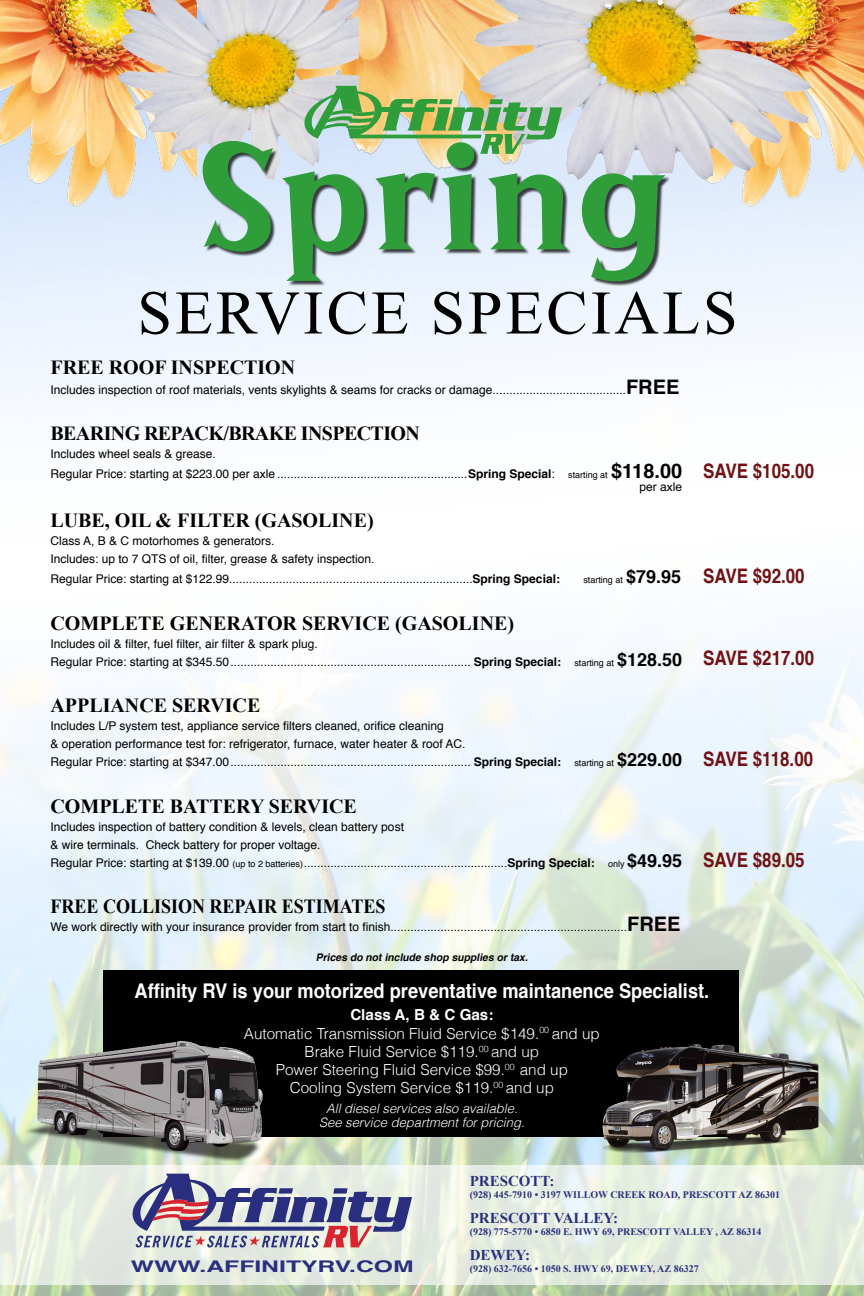
<style>
.page{position:relative;width:864px;height:1296px;background:#fff}
.page>*{position:absolute;margin:0;border:0;box-sizing:border-box;transform-origin:0 0}
.t1{font:155.35px "Sprocket BT";color:#2f9e3a;scale:1.07 1}
.t2{font:61.85px "Times New Roman";letter-spacing:.05em;color:#000}
.t3{font:700 20.3px "Helvetica";color:#fff;scale:.9 1}
.t4{font:700 20px "Times New Roman";color:#000}
.t5{font:700 20px "Helvetica";color:#711113;scale:.85 1}
.t6{font:700 20px "Times New Roman";letter-spacing:-.03em;color:#000}
.t7{font:700 20px "Times New Roman";color:#000;scale:.9 1}
.t8{font:700 20px "Helvetica";color:#000}
.t9{font:700 16.05px "Helvetica";color:#292f7e;scale:1.54 1}
.t10{font:300 15.2px/18.2px "Helvetica";color:#fff;text-align:center}
.t11{font:700 15px "Times New Roman";color:#292f7e}
.t12{font:italic 300 13px/14px "Helvetica";color:#fff;text-align:center}
.t13{font:12px/18px "Helvetica";color:#000}
.t14{font:700 12px "Helvetica";color:#000}
.t15{font:italic 700 10.5px "Helvetica";color:#000}
.t16{font:700 10px "Times New Roman";color:#292f7e}
.t17{font:9px "Helvetica";color:#000}
.s1{font-weight:700;font-size:20px}
.s2{font-weight:400}
.s3{font-weight:400;font-size:9px}
.s4{font-weight:700}
.s5{font-weight:700;font-size:18px}
.s6{font-size:18px}
.s7{font-size:9px}
</style>
<div class="page">
<img style="left:0;top:200px;width:864px;height:1096px">
<img style="left:0;top:0;width:197px;height:251px">
<img style="left:670px;top:0;width:194px;height:229px">
<img style="left:358px;top:0;width:108px;height:86px">
<img style="left:111px;top:0;width:247px;height:200px">
<img style="left:466px;top:0;width:355px;height:209px">
<svg style="left:302px;top:86px;width:260px;height:56px;background:#9abd85"></svg>
<div style="left:379px;top:107px;width:23px;height:5px;background:#2f9e3a"></div>
<div style="left:104px;top:970px;width:635px;height:166px;background:#000"></div>
<svg style="left:0;top:1165px;width:864px;height:119px;background:#e6ede2"></svg>
<svg style="left:133px;top:1174px;width:279px;height:73px;background:#a6a2b6"></svg>
<div style="left:213px;top:1197px;width:26px;height:5px;background:#292f7e"></div>
<img style="left:582px;top:1036px;width:241px;height:124px">
<div style="left:203px;top:142px;width:467px;height:145px;background:#000;opacity:.75"></div>
<img style="left:23px;top:1027px;width:263px;height:142px">
<h1 class="t1" style="left:195px;top:100px;width:445px">Spring</h1>
<h2 class="t2" style="left:137px;top:271px;width:602px">SERVICE SPECIALS</h2>
<h3 class="t4" style="left:50px;top:353px;width:246px">FREE ROOF INSPECTION</h3>
<p class="t13" style="left:50px;top:381px;width:630px">Includes inspection of roof materials, vents skylights &amp; seams for cracks or damage........................................<span class="s1">FREE</span></p>
<h3 class="t6" style="left:51px;top:420px;width:371px">BEARING REPACK/BRAKE INSPECTION</h3>
<p class="t13" style="left:50px;top:444px;width:226px;line-height:20px">Includes wheel seals &amp; grease.<br>Regular Price: starting at $223.00 per axle</p>
<h3 class="t5" style="left:703px;top:455px;width:132px">SAVE $105.00</h3>
<p class="t14" style="left:468px;top:464px;width:141px">Spring Special<span class="s2">:</span> <span class="s3">starting at</span></p>
<h3 class="t8" style="left:611px;top:455px;width:73px">$118.00</h3>
<p class="t13" style="left:640px;top:479px;width:44px">per axle</p>
<h3 class="t4" style="left:50px;top:507px;width:325px">LUBE, OIL &amp; FILTER (GASOLINE)</h3>
<p class="t13" style="left:50px;top:532px;width:326px">Class A, B &amp; C motorhomes &amp; generators.<br>Includes: up to 7 QTS of oil, filter, grease &amp; safety inspection.</p>
<p class="t13" style="left:50px;top:570px;width:511px">Regular Price: starting at $122.99.........................................................................<span class="s4">Spring Special:</span></p>
<p class="t17" style="left:583px;top:573px;width:99px">starting at <span class="s5">$79.95</span></p>
<h3 class="t4" style="left:50px;top:609px;width:465px">COMPLETE GENERATOR SERVICE (GASOLINE)</h3>
<p class="t13" style="left:50px;top:635px;width:269px">Includes oil &amp; filter, fuel filter, air filter &amp; spark plug.<br>Regular Price: starting at $345.50</p>
<p class="t14" style="left:474px;top:652px;width:210px">Spring Special: <span class="s3">starting at</span> <span class="s6">$128.50</span></p>
<h3 class="t4" style="left:50px;top:692px;width:211px">APPLIANCE SERVICE</h3>
<p class="t13" style="left:50px;top:717px;width:416px">Includes L/P system test, appliance service filters cleaned, orifice cleaning<br>&amp; operation performance test for: refrigerator, furnace, water heater &amp; roof AC.<br>Regular Price: starting at $347.00</p>
<p class="t14" style="left:474px;top:752px;width:210px">Spring Special: <span class="s3">starting at</span> <span class="s6">$229.00</span></p>
<h3 class="t4" style="left:50px;top:792px;width:308px">COMPLETE BATTERY SERVICE</h3>
<p class="t13" style="left:50px;top:818px;width:355px">Includes inspection of battery condition &amp; levels, clean battery post &amp; wire terminals. Check battery for proper voltage.<br>Regular Price: starting at $139.00 <span class="s7">(up to 2 batteries)</span></p>
<p class="t14" style="left:508px;top:853px;width:176px">Spring Special: <span class="s3">only</span> <span class="s6">$49.95</span></p>
<h3 class="t7" style="left:50px;top:893px;width:374px">FREE COLLISION REPAIR ESTIMATES</h3>
<p class="t13" style="left:50px;top:918px;width:631px">We work directly with your insurance provider from start to finish.......................................................................<span class="s1">FREE</span></p>
<p class="t15" style="left:316px;top:949px;width:217px">Prices do notinclude shop supplies ortax.</p>
<h3 class="t5" style="left:703px;top:560px;width:121px">SAVE $92.00</h3>
<h3 class="t5" style="left:703px;top:642px;width:132px">SAVE $217.00</h3>
<h3 class="t5" style="left:703px;top:743px;width:131px">SAVE $118.00</h3>
<h3 class="t5" style="left:703px;top:844px;width:121px">SAVE $89.05</h3>
<h3 class="t3" style="left:134px;top:975px;width:640px">Affinity RV is your motorized preventative maintanence Specialist.</h3>
<p class="t10" style="left:244px;top:1005px;width:357px"><span class="s4">Class A, B &amp; C Gas:<br></span>Automatic Transmission Fluid Service $149.<sup>00</sup> and up Brake Fluid Service $119.<sup>00</sup> and up<br>Power Steering Fluid Service $99.<sup>00</sup> and up<br>Cooling System Service $119.<sup>00</sup> and up</p>
<p class="t12" style="left:319px;top:1101px;width:211px">Alldieselservicesalsoavailable.<br>Seeservicedepartmentforpricing.</p>
<h3 class="t9" style="left:131px;top:1254px;width:185px">WWW.AFFINITYRV.COM</h3>
<p class="t11" style="left:470px;top:1170px;width:86px">PRESCOTT:</p>
<p class="t16" style="left:470px;top:1188px;width:312px">(928) 445-7910 • 3197 WILLOW CREEK ROAD, PRESCOTT AZ 86301</p>
<p class="t11" style="left:470px;top:1207px;width:150px">PRESCOTT VALLEY:</p>
<p class="t16" style="left:470px;top:1225px;width:293px">(928) 775-5770 • 6850 E. HWY 69, PRESCOTT VALLEY , AZ 86314</p>
<p class="t11" style="left:470px;top:1244px;width:62px">DEWEY:</p>
<p class="t16" style="left:470px;top:1262px;width:230px">(928) 632-7656 • 1050 S. HWY 69, DEWEY, AZ 86327</p>
</div>
